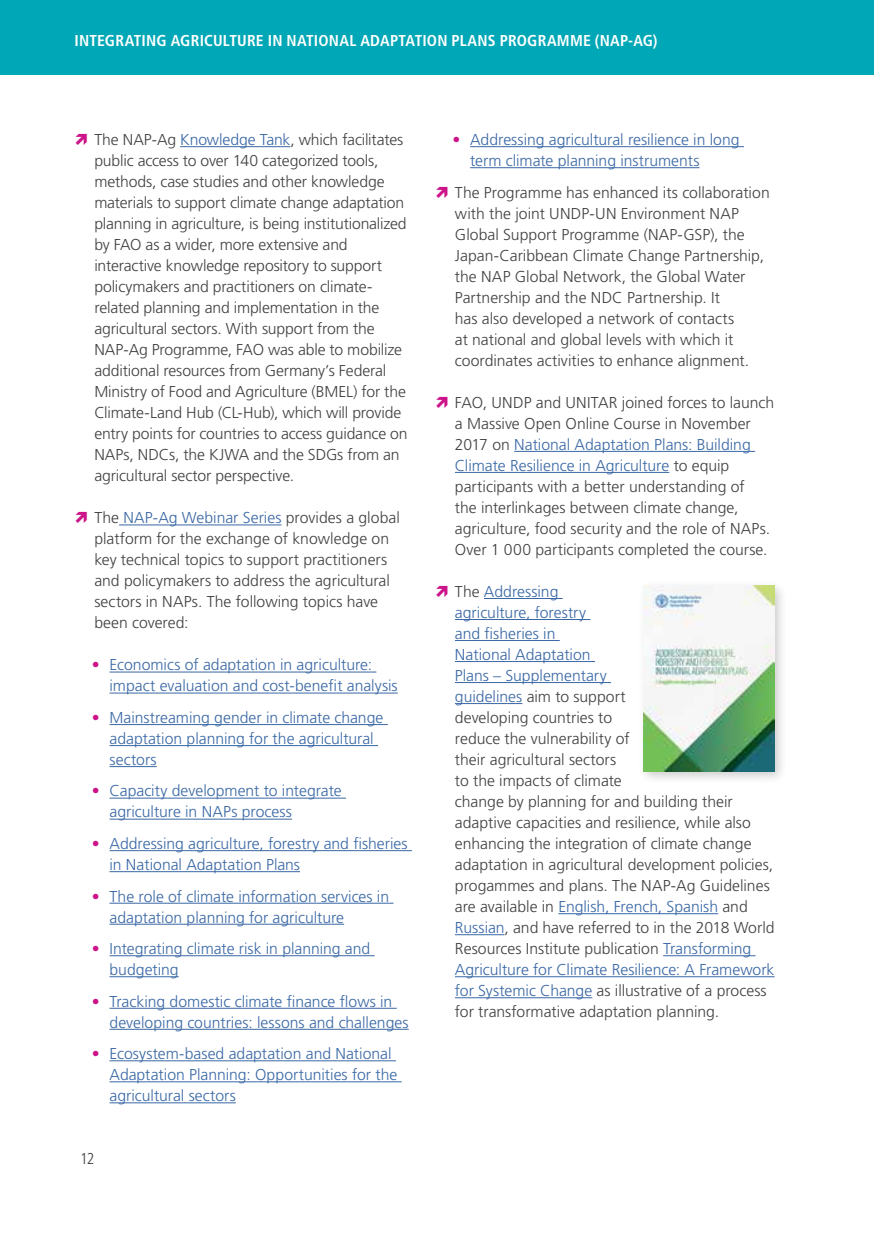
<style>
.page{position:relative;width:874px;height:1241px;background:#fff}
.page>*{position:absolute;margin:0;border:0;box-sizing:border-box;transform-origin:0 0}
.t1{font:300 15.75px/21px "Frutiger LT Pro";letter-spacing:-.005em;color:#414042}
.t2{font:300 15.75px/21px "Frutiger LT Pro";color:#3a68a5}
.t3{font:700 condensed 15.75px "Frutiger LT Pro";letter-spacing:.01em;color:#fff}
.t4{font:300 condensed 15.75px "Frutiger LT Pro";color:#414042}
.s1{color:#3a68a5}
.s2{color:#cd1389}
</style>
<div class="page">
<hr style="left:873px;top:0;width:1px;height:1240px;background:#00a7b6">
<div style="left:636px;top:579px;width:151px;height:205px;background:#000;opacity:.2"></div>
<img style="left:643px;top:585px;width:131px;height:186px">
<div style="left:0;top:0;width:873px;height:75px;background:#00a7b6"></div>
<hr style="left:180px;top:146px;width:110px;height:1px;background:#3a68a5">
<hr style="left:119px;top:524px;width:162px;height:1px;background:#3a68a5">
<hr style="left:109px;top:671px;width:267px;height:1px;background:#3a68a5">
<hr style="left:109px;top:692px;width:288px;height:1px;background:#3a68a5">
<hr style="left:109px;top:724px;width:278px;height:1px;background:#3a68a5">
<hr style="left:109px;top:745px;width:269px;height:1px;background:#3a68a5">
<hr style="left:109px;top:766px;width:48px;height:1px;background:#3a68a5">
<hr style="left:109px;top:797px;width:237px;height:1px;background:#3a68a5">
<hr style="left:109px;top:818px;width:183px;height:1px;background:#3a68a5">
<hr style="left:109px;top:850px;width:303px;height:1px;background:#3a68a5">
<hr style="left:109px;top:871px;width:191px;height:1px;background:#3a68a5">
<hr style="left:109px;top:902px;width:284px;height:1px;background:#3a68a5">
<hr style="left:109px;top:923px;width:235px;height:1px;background:#3a68a5">
<hr style="left:109px;top:955px;width:265px;height:1px;background:#3a68a5">
<hr style="left:109px;top:976px;width:70px;height:1px;background:#3a68a5">
<hr style="left:109px;top:1007px;width:287px;height:1px;background:#3a68a5">
<hr style="left:109px;top:1028px;width:299px;height:1px;background:#3a68a5">
<hr style="left:109px;top:1060px;width:286px;height:1px;background:#3a68a5">
<hr style="left:109px;top:1081px;width:292px;height:1px;background:#3a68a5">
<hr style="left:109px;top:1102px;width:127px;height:1px;background:#3a68a5">
<hr style="left:470px;top:146px;width:273px;height:1px;background:#3a68a5">
<hr style="left:470px;top:167px;width:229px;height:1px;background:#3a68a5">
<hr style="left:514px;top:451px;width:240px;height:1px;background:#3a68a5">
<hr style="left:454px;top:472px;width:215px;height:1px;background:#3a68a5">
<hr style="left:483px;top:598px;width:79px;height:1px;background:#3a68a5">
<hr style="left:454px;top:619px;width:136px;height:1px;background:#3a68a5">
<hr style="left:454px;top:640px;width:105px;height:1px;background:#3a68a5">
<hr style="left:454px;top:661px;width:140px;height:1px;background:#3a68a5">
<hr style="left:454px;top:682px;width:156px;height:1px;background:#3a68a5">
<hr style="left:454px;top:703px;width:68px;height:1px;background:#3a68a5">
<hr style="left:558px;top:913px;width:159px;height:1px;background:#3a68a5">
<hr style="left:454px;top:934px;width:50px;height:1px;background:#3a68a5">
<hr style="left:663px;top:955px;width:92px;height:1px;background:#3a68a5">
<hr style="left:454px;top:976px;width:320px;height:1px;background:#3a68a5">
<hr style="left:454px;top:997px;width:138px;height:1px;background:#3a68a5">
<p class="t3" style="left:74px;top:31px;width:584px">INTEGRATING AGRICULTURE IN NATIONAL ADAPTATION PLANS PROGRAMME (NAP-AG)</p>
<p class="t1" style="left:94px;top:129px;width:314px">The NAP-Ag <span class="s1">Knowledge Tank</span>, which facilitates public access to over 140 categorized tools, methods, case studies and other knowledge materials to support climate change adaptation planning in agriculture, is being institutionalized by FAO as a wider, more extensive and interactive knowledge repository to support policymakers and practitioners on climate&shy;related planning and implementation in the agricultural sectors. With support from the NAP-Ag Programme, FAO was able to mobilize additional resources from Germany’s Federal Ministry of Food and Agriculture (BMEL) for the Climate-Land Hub (CL-Hub), which will provide entry points for countries to access guidance on NAPs, NDCs, the KJWA and the SDGs from an agricultural sector perspective.</p>
<p class="t1" style="left:94px;top:507px;width:307px">The <span class="s1">NAP-Ag Webinar Series</span> provides a global platform for the exchange of knowledge on key technical topics to support practitioners and policymakers to address the agricultural sectors in NAPs. The following topics have been covered:</p>
<p class="t2" style="left:109px;top:654px;width:289px;text-indent:-17px"><span class="s2">•</span> Economics of adaptation in agriculture: impact evaluation and cost-benefit analysis</p>
<p class="t2" style="left:109px;top:707px;width:275px;text-indent:-17px"><span class="s2">•</span> Mainstreaming gender in climate change adaptation planning for the agricultural sectors</p>
<p class="t2" style="left:109px;top:780px;width:233px;text-indent:-17px"><span class="s2">•</span> Capacity development to integrate agriculture in NAPs process</p>
<p class="t2" style="left:109px;top:833px;width:299px;text-indent:-17px"><span class="s2">•</span> Addressing agriculture, forestry and fisheries in National Adaptation Plans</p>
<p class="t2" style="left:109px;top:885px;width:281px;text-indent:-17px"><span class="s2">•</span> The role of climate information services in adaptation planning for agriculture</p>
<p class="t2" style="left:109px;top:938px;width:262px;text-indent:-17px"><span class="s2">•</span> Integrating climate risk in planning and budgeting</p>
<p class="t2" style="left:109px;top:990px;width:300px;text-indent:-17px"><span class="s2">•</span> Tracking domestic climate finance flows in developing countries: lessons and challenges</p>
<p class="t2" style="left:109px;top:1043px;width:289px;text-indent:-17px"><span class="s2">•</span> Ecosystem-based adaptation and National<br>Adaptation Planning: Opportunities for the agricultural sectors</p>
<p class="t4" style="left:80px;top:1149px;width:16px">12</p>
<p class="t2" style="left:470px;top:129px;width:271px;text-indent:-17px"><span class="s2">•</span> Addressing agricultural resilience in long term climate planning instruments</p>
<p class="t1" style="left:454px;top:182px;width:316px">The Programme has enhanced its collaboration with the joint UNDP-UN Environment NAP Global Support Programme (NAP-GSP), the Japan-Caribbean Climate Change Partnership, the NAP Global Network, the Global Water Partnership and the NDC Partnership. It<br>has also developed a network of contacts<br>at national and global levels with which it coordinates activities to enhance alignment.</p>
<p class="t1" style="left:454px;top:392px;width:320px">FAO, UNDP and UNITAR joined forces to launch a Massive Open Online Course in November 2017 on <span class="s1">National Adaptation Plans: Building Climate Resilience in Agriculture</span> to equip participants with a better understanding of<br>the interlinkages between climate change, agriculture, food security and the role of NAPs.<br>Over 1 000 participants completed the course.</p>
<p class="t1" style="left:454px;top:581px;width:321px">The <span class="s1">Addressing<br>agriculture, forestry<br>and fisheries in<br>National Adaptation<br>Plans – Supplementary<br>guidelines</span> aim to support<br>developing countries to<br>reduce the vulnerability of<br>their agricultural sectors<br>to the impacts of climate<br>change by planning for and building their adaptive capacities and resilience, while also enhancing the integration of climate change adaptation in agricultural development policies, progammes and plans. The NAP-Ag Guidelines are available in <span class="s1">English, French, Spanish</span> and <span class="s1">Russian</span>, and have referred to in the 2018 World Resources Institute publication <span class="s1">Transforming Agriculture for Climate Resilience: A Framework for Systemic Change</span> as illustrative of a process for transformative adaptation planning.</p>
</div>
